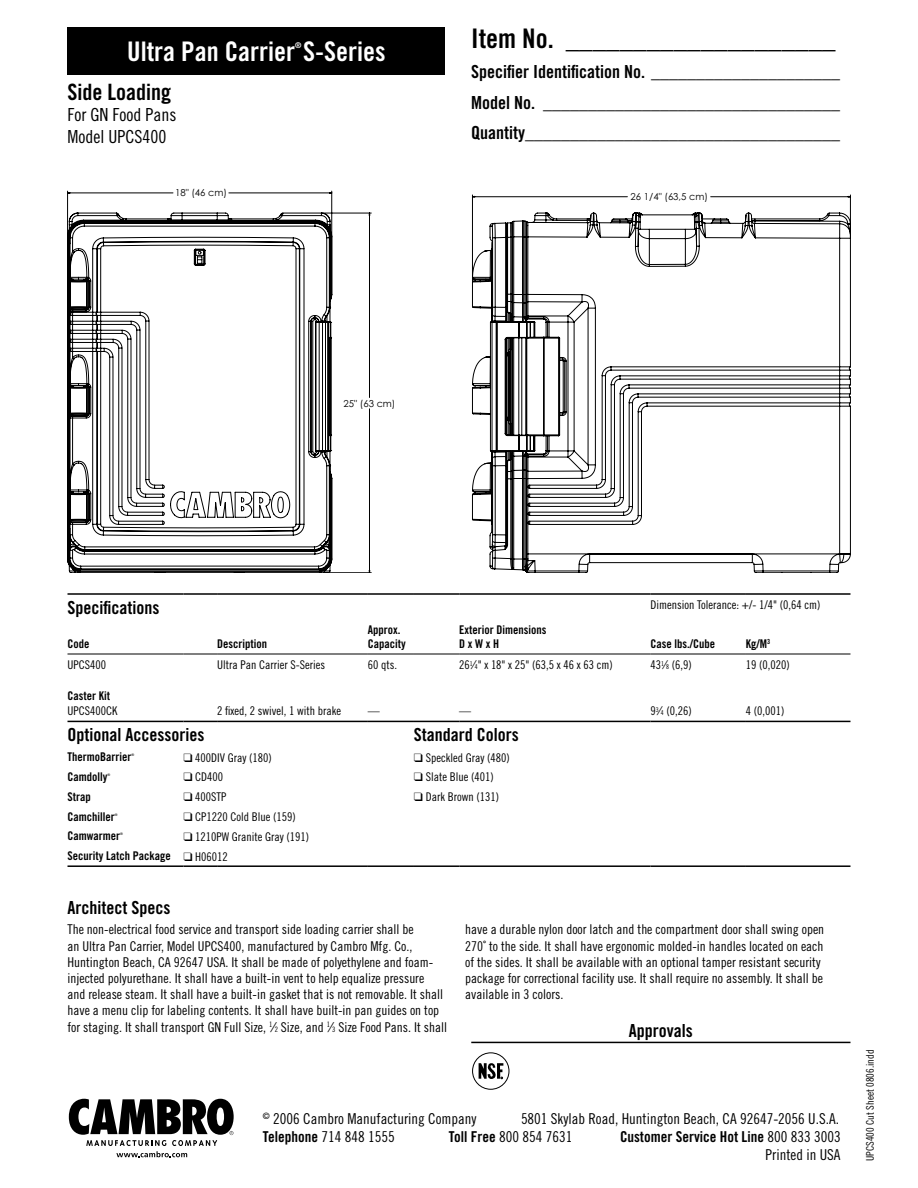
<style>
.page{position:relative;width:918px;height:1188px;background:#fff}
.page>*{position:absolute;margin:0;border:0;box-sizing:border-box;transform-origin:0 0}
.t1{font:27px "Trade Gothic Bold Cond Twenty";color:#000}
.t2{font:27px "Trade Gothic Bold Cond Twenty";color:#fff}
.t3{font:22.5px "Trade Gothic Bold Cond Twenty";color:#000}
.t4{font:18px/30.6px "Trade Gothic Bold Cond Twenty";color:#000;text-align:justify}
.t5{font:18px/21.6px "Trade Gothic Cond Eighteen";color:#000}
.t6{font:15px "Trade Gothic Cond Eighteen";color:#000}
.t7{font:15px "Trade Gothic Bold Cond Twenty";color:#000}
.t8{font:13.5px/16.2px "Trade Gothic Cond Eighteen";color:#000}
.t9{font:12px "Trade Gothic Cond Eighteen";color:#000}
.t10{font:12px/14.4px "Trade Gothic Bold Cond Twenty";color:#000}
.t11{font:10.5px "Trade Gothic Cond Eighteen";color:#000}
.t12{font:9.6px "Century Gothic";color:#000}
.t13{font:7.8px "Trade Gothic Bold Cond Twenty";color:#fff}
.t14{font:3.45px "Trade Gothic Cond Eighteen";color:#000}
.s1{font-size:6.6px}
.s2{font-family:"Trade Gothic Cond Eighteen"}
.s3{font-size:7.35px}
.s4{font-family:"Trade Gothic Bold Cond Twenty"}
</style>
<div class="page">
<hr style="left:68px;top:593px;width:116px;height:2px;background:#000">
<hr style="left:184px;top:593px;width:33px;height:2px;background:#000">
<hr style="left:217px;top:593px;width:151px;height:2px;background:#000">
<hr style="left:368px;top:593px;width:46px;height:2px;background:#000">
<hr style="left:414px;top:593px;width:45px;height:2px;background:#000">
<hr style="left:459px;top:593px;width:192px;height:2px;background:#000">
<hr style="left:651px;top:593px;width:95px;height:2px;background:#000">
<hr style="left:746px;top:593px;width:104px;height:2px;background:#000">
<hr style="left:68px;top:721px;width:116px;height:1px;background:#000">
<hr style="left:184px;top:721px;width:33px;height:1px;background:#000">
<hr style="left:217px;top:721px;width:151px;height:1px;background:#000">
<hr style="left:368px;top:721px;width:46px;height:1px;background:#000">
<hr style="left:414px;top:721px;width:45px;height:1px;background:#000">
<hr style="left:459px;top:721px;width:192px;height:1px;background:#000">
<hr style="left:651px;top:721px;width:95px;height:1px;background:#000">
<hr style="left:746px;top:721px;width:104px;height:1px;background:#000">
<hr style="left:68px;top:865px;width:116px;height:2px;background:#000">
<hr style="left:184px;top:865px;width:33px;height:2px;background:#000">
<hr style="left:217px;top:865px;width:151px;height:2px;background:#000">
<hr style="left:368px;top:865px;width:46px;height:2px;background:#000">
<hr style="left:68px;top:654px;width:116px;height:1px;background:#000">
<hr style="left:184px;top:654px;width:33px;height:1px;background:#000">
<hr style="left:217px;top:654px;width:151px;height:1px;background:#000">
<hr style="left:368px;top:654px;width:46px;height:1px;background:#000">
<hr style="left:414px;top:654px;width:45px;height:1px;background:#000">
<hr style="left:459px;top:654px;width:192px;height:1px;background:#000">
<hr style="left:651px;top:654px;width:95px;height:1px;background:#000">
<hr style="left:746px;top:654px;width:104px;height:1px;background:#000">
<hr style="left:414px;top:865px;width:45px;height:2px;background:#000">
<hr style="left:459px;top:865px;width:192px;height:2px;background:#000">
<hr style="left:651px;top:865px;width:95px;height:2px;background:#000">
<hr style="left:746px;top:865px;width:104px;height:2px;background:#000">
<hr style="left:471px;top:1042px;width:379px;height:1px;background:#000">
<div style="left:472px;top:1052px;width:37px;height:38px;border:1px solid #000;border-radius:50%"></div>
<svg style="left:479px;top:1063px;width:24px;height:16px"></svg>
<svg style="left:69px;top:1099px;width:165px;height:58px"></svg>
<div style="left:68px;top:27px;width:378px;height:48px;background:#000"></div>
<hr style="left:68px;top:191px;width:1px;height:45px;background:#000">
<hr style="left:331px;top:191px;width:1px;height:45px;background:#000">
<hr style="left:850px;top:195px;width:1px;height:43px;background:#000">
<svg style="left:68px;top:213px;width:782px;height:360px"></svg>
<h1 class="t2" style="left:127px;top:35px;width:260px">Ultra Pan Carrier S-Series</h1>
<p class="t13" style="left:295px;top:40px;width:8px">®</p>
<h2 class="t3" style="left:68px;top:78px;width:105px">Side Loading</h2>
<h3 class="t5" style="left:68px;top:104px;width:110px">For GN Food Pans<br>Model UPCS400</h3>
<h1 class="t1" style="left:471px;top:22px;width:366px">Item No. ____________________</h1>
<h3 class="t4" style="left:471px;top:56px;width:370px">Specifier Identification No. _____________________ Model No. _________________________________ Quantity___________________________________</h3>
<p class="t12" style="left:175px;top:187px;width:53px">18" (46 cm)</p>
<p class="t12" style="left:631px;top:191px;width:79px">26 1/4" (63,5 cm)</p>
<p class="t12" style="left:344px;top:397px;width:53px">25" (63 cm)</p>
<h3 class="t4" style="left:68px;top:592px;width:93px">Specifications</h3>
<p class="t9" style="left:651px;top:598px;width:171px">Dimension Tolerance: +/- 1/4" (0,64 cm)</p>
<p class="t10" style="left:68px;top:636px;width:23px">Code</p>
<p class="t10" style="left:217px;top:636px;width:51px">Description</p>
<p class="t10" style="left:368px;top:622px;width:39px">Approx.<br>Capacity</p>
<p class="t10" style="left:459px;top:622px;width:89px">Exterior Dimensions<br>D x W x H</p>
<p class="t10" style="left:651px;top:636px;width:66px">Case lbs./Cube</p>
<p class="t10" style="left:746px;top:636px;width:26px">Kg/M<sup>3</sup></p>
<p class="t9" style="left:68px;top:658px;width:40px">UPCS400</p>
<p class="t9" style="left:217px;top:658px;width:109px">Ultra Pan Carrier S-Series</p>
<p class="t9" style="left:368px;top:658px;width:31px">60 qts.</p>
<p class="t9" style="left:459px;top:658px;width:155px">26<sup>1</sup>⁄<span class="s1">4</span>" x 18" x 25" (63,5 x 46 x 63 cm)</p>
<p class="t9" style="left:651px;top:658px;width:43px">43<sup>1</sup>⁄<span class="s1">8</span> (6,9)</p>
<p class="t9" style="left:746px;top:658px;width:45px">19 (0,020)</p>
<p class="t10" style="left:68px;top:688px;width:44px">Caster Kit</p>
<p class="t9" style="left:68px;top:704px;width:51px">UPCS400CK</p>
<p class="t9" style="left:217px;top:704px;width:125px">2 fixed, 2 swivel, 1 with brake</p>
<p class="t9" style="left:368px;top:704px;width:13px">—</p>
<p class="t9" style="left:459px;top:704px;width:13px">—</p>
<p class="t9" style="left:651px;top:704px;width:43px">9<sup>3</sup>⁄<span class="s1">4</span> (0,26)</p>
<p class="t9" style="left:746px;top:704px;width:40px">4 (0,001)</p>
<h3 class="t4" style="left:68px;top:719px;width:138px">Optional Accessories</h3>
<h3 class="t4" style="left:414px;top:719px;width:106px">Standard Colors</h3>
<p class="t10" style="left:68px;top:750px;width:65px">ThermoBarrier</p>
<p class="t14" style="left:131px;top:753px;width:4px">®</p>
<p class="t9" style="left:184px;top:750px;width:90px">❑ 400DIV Gray (180)</p>
<p class="t9" style="left:414px;top:750px;width:97px">❑ Speckled Gray (480)</p>
<p class="t10" style="left:68px;top:769px;width:41px">Camdolly</p>
<p class="t14" style="left:107px;top:773px;width:4px">®</p>
<p class="t9" style="left:184px;top:770px;width:41px">❑ CD400</p>
<p class="t9" style="left:414px;top:770px;width:81px">❑ Slate Blue (401)</p>
<p class="t10" style="left:68px;top:789px;width:25px">Strap</p>
<p class="t9" style="left:184px;top:790px;width:45px">❑ 400STP</p>
<p class="t9" style="left:414px;top:790px;width:87px">❑ Dark Brown (131)</p>
<p class="t10" style="left:68px;top:809px;width:49px">Camchiller</p>
<p class="t14" style="left:115px;top:812px;width:4px">®</p>
<p class="t9" style="left:184px;top:810px;width:114px">❑ CP1220 Cold Blue (159)</p>
<p class="t10" style="left:68px;top:829px;width:54px">Camwarmer</p>
<p class="t14" style="left:120px;top:832px;width:4px">®</p>
<p class="t9" style="left:184px;top:829px;width:127px">❑ 1210PW Granite Gray (191)</p>
<p class="t10" style="left:68px;top:848px;width:162px">Security Latch Package ❑ <span class="s2">H06012</span></p>
<h3 class="t4" style="left:68px;top:892px;width:104px">Architect Specs</h3>
<p class="t8" style="left:68px;top:921px;width:381px">The non-electrical food service and transport side loading carrier shall be<br>an Ultra Pan Carrier, Model UPCS400, manufactured by Cambro Mfg. Co., Huntington Beach, CA 92647 USA. It shall be made of polyethylene and foam&shy;injected polyurethane. It shall have a built-in vent to help equalize pressure<br>and release steam. It shall have a built-in gasket that is not removable. It shall have a menu clip for labeling contents. It shall have built-in pan guides on top for staging. It shall transport GN Full Size, <sup>1</sup>⁄<span class="s3">2</span> Size, and <sup>1</sup>⁄<span class="s3">3</span> Size Food Pans. It shall</p>
<p class="t8" style="left:465px;top:921px;width:361px">have a durable nylon door latch and the compartment door shall swing open 270˚ to the side. It shall have ergonomic molded-in handles located on each of the sides. It shall be available with an optional tamper resistant security package for correctional facility use. It shall require no assembly. It shall be available in 3 colors.</p>
<h3 class="t4" style="left:629px;top:1015px;width:65px">Approvals</h3>
<p class="t6" style="left:263px;top:1110px;width:215px"><sup>©</sup> 2006 Cambro Manufacturing Company</p>
<p class="t6" style="left:521px;top:1110px;width:320px">5801 Skylab Road, Huntington Beach, CA 92647-2056 U.S.A.</p>
<p class="t6" style="left:263px;top:1128px;width:133px"><span class="s4">Telephone</span> 714 848 1555</p>
<p class="t6" style="left:449px;top:1128px;width:125px"><span class="s4">Toll Free</span> 800 854 7631</p>
<p class="t7" style="left:620px;top:1127px;width:222px">Customer Service Hot Line <span class="s2">800 833 3003</span></p>
<p class="t6" style="left:766px;top:1146px;width:76px">Printed in USA</p>
<p class="t11" style="left:864px;top:1161px;width:113px;rotate:-90deg">UPCS400 Cut Sheet 0806.indd</p>
</div>
